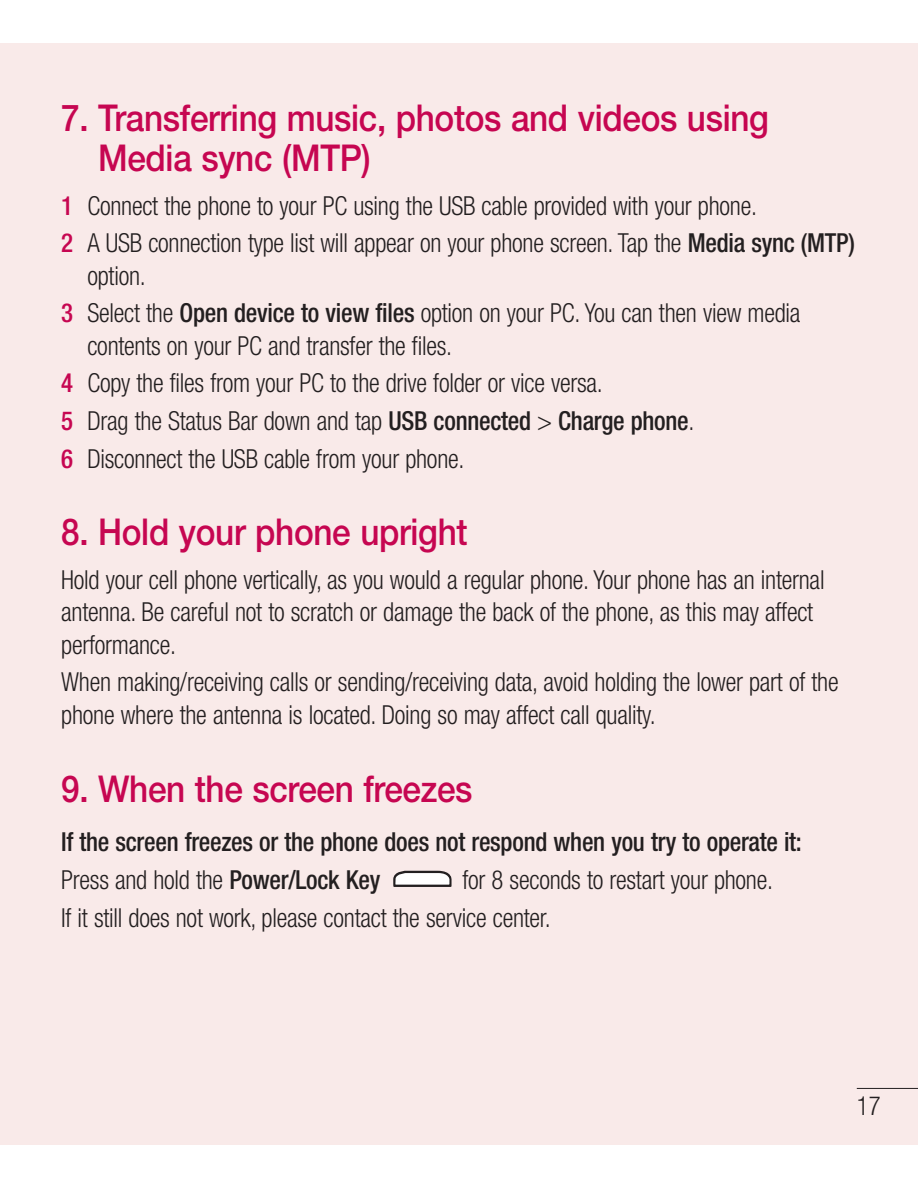
<style>
.page{position:relative;width:918px;height:1188px;background:#fff}
.page>*{position:absolute;margin:0;border:0;box-sizing:border-box;transform-origin:0 0}
.t1{font:500 37.05px/40px "Helvetica Neue LT Pro";letter-spacing:-.01em;color:#c60651;scale:.9 1}
.t2{font:300 condensed 26.25px/37.7px "Helvetica Neue LT Pro";letter-spacing:-.01em;color:#231f20;scale:.95 1}
.t3{font:500 condensed 26.25px/37.7px "Helvetica Neue LT Pro";letter-spacing:-.01em;color:#231f20;scale:.95 1}
.s1{font-weight:500;color:#c60651}
.s2{font-weight:500}
.s3{font-weight:300}
</style>
<div class="page">
<div style="left:0;top:43px;width:918px;height:1102px;background:#f9eae9"></div>
<hr style="left:857px;top:1088px;width:61px;height:1px;background:#231f20">
<svg style="left:393px;top:870px;width:59px;height:17px"></svg>
<h1 class="t1" style="left:98px;top:101px;width:747px;text-indent:-37px">7. Transferring music, photos and videos using<br>Media sync (MTP)</h1>
<p class="t2" style="left:61px;top:189px;width:837px"><span class="s1">1</span> Connect the phone to your PC using the USB cable provided with your phone.<br><span class="s1">2</span> A USB connection type list will appear on your phone screen. Tap the <span class="s2">Media sync (MTP)</span></p>
<p class="t2" style="left:61px;top:259px;width:780px;text-indent:26px">option.<br><span class="s1">3</span> Select the <span class="s2">Open device to view files</span> option on your PC. You can then view media</p>
<p class="t2" style="left:61px;top:329px;width:668px;text-indent:26px">contents on your PC and transfer the files.<br><span class="s1">4</span> Copy the files from your PC to the drive folder or vice versa.<br><span class="s1">5</span> Drag the Status Bar down and tap <span class="s2">USB connected</span> &gt; <span class="s2">Charge phone</span>.<br><span class="s1">6</span> Disconnect the USB cable from your phone.</p>
<h1 class="t1" style="left:61px;top:516px;width:453px">8. Hold your phone upright</h1>
<p class="t2" style="left:61px;top:566px;width:805px;line-height:32.4px">Hold your cell phone vertically, as you would a regular phone. Your phone has an internal antenna. Be careful not to scratch or damage the back of the phone, as this may affect performance.</p>
<p class="t2" style="left:61px;top:668px;width:820px;line-height:32.4px">When making/receiving calls or sending/receiving data, avoid holding the lower part of the phone where the antenna is located. Doing so may affect call quality.</p>
<h1 class="t1" style="left:61px;top:772px;width:459px">9. When the screen freezes</h1>
<p class="t3" style="left:61px;top:826px;width:781px">If the screen freezes or the phone does not respond when you try to operate it:<br><span class="s3">Press and hold the</span> Power/Lock Key</p>
<p class="t2" style="left:61px;top:863px;width:751px;text-indent:401px">for 8 seconds to restart your phone.<br>If it still does not work, please contact the service center.</p>
<p class="t2" style="left:857px;top:1090px;width:27px">17</p>
</div>
